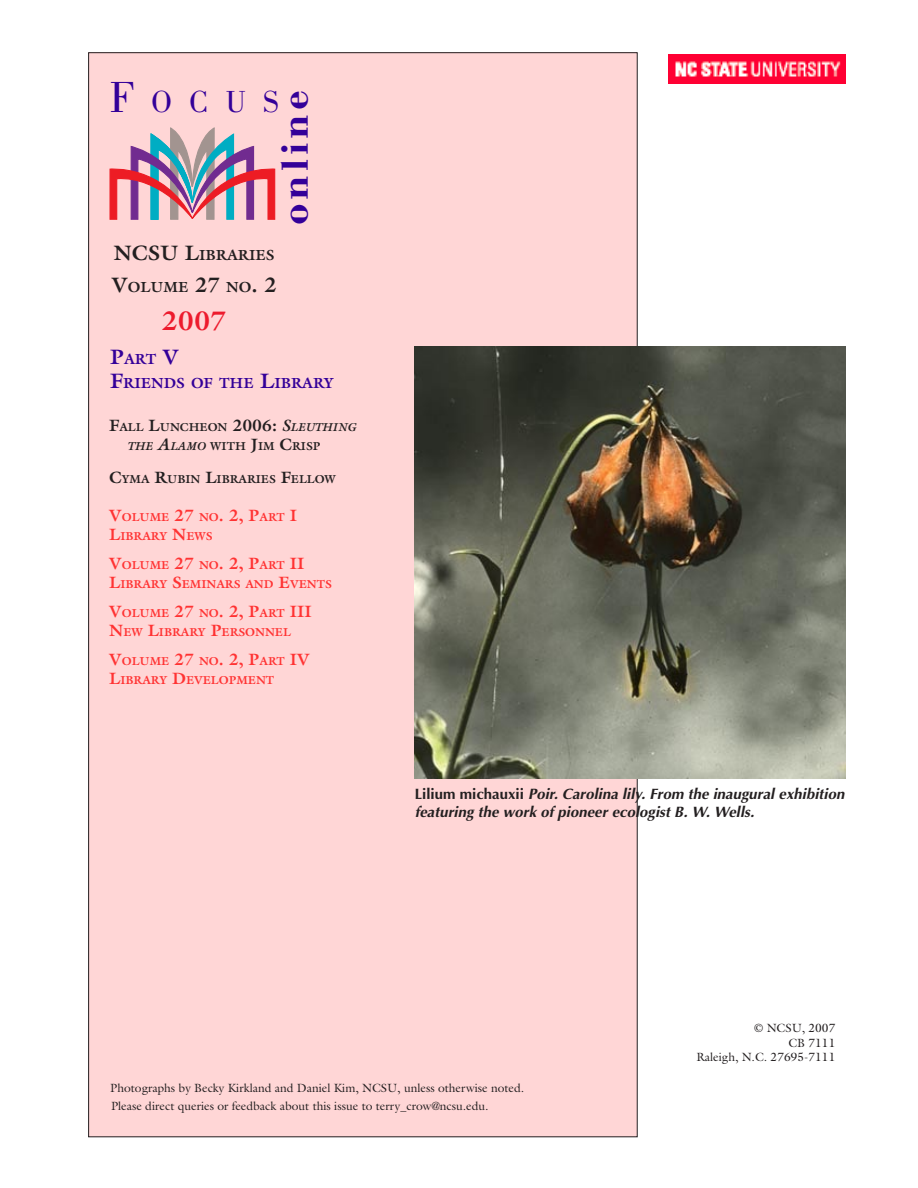
<style>
.page{position:relative;width:918px;height:1188px;background:#fff}
.page>*{position:absolute;margin:0;border:0;box-sizing:border-box;transform-origin:0 0}
.t1{font:600 39px "Euro Bod T";letter-spacing:.1em;color:#309}
.t2{font:31.5px "Bodoni";color:#309}
.t3{font:700 27px "Galliard";color:#ed1b2d}
.t4{font:700 21px "Galliard";color:#231f20}
.t5{font:700 16.5px "Galliard";color:#f33}
.t6{font:italic 700 15px/18px "Optima";color:#231f20}
.t7{font:700 14.7px/24px "Galliard";color:#309}
.t8{font:700 14.7px/31.5px "Galliard";color:#231f20;text-align:right}
.t9{font:12px/14.4px "Galliard";color:#231f20;text-align:right}
.t10{font:700 11.55px/19.5px "Galliard";color:#f33}
.t11{font:700 11.55px/19.5px "Galliard";color:#231f20}
.s1{font-size:45px}
.s2{font-size:21px}
.s3{font-size:16.5px}
.s4{font-style:italic;font-size:16.5px}
.s5{font-style:italic}
.s6{font-size:11.55px}
.s7{font-style:normal}
</style>
<div class="page">
<div style="left:89px;top:53px;width:548px;height:1084px;background:#ffd6d6"></div>
<img style="left:415px;top:346px;width:431px;height:432px">
<img style="left:669px;top:54px;width:177px;height:30px">
<svg style="left:110px;top:127px;width:165px;height:93px"></svg>
<h2 class="t2" style="left:109px;top:84px;width:171px"><span class="s1">F</span>OCUS</h2>
<h1 class="t1" style="left:272px;top:225px;width:136px;rotate:-90deg">online</h1>
<h3 class="t4" style="left:114px;top:239px;width:17px">NCSU</h3>
<p class="t8" style="left:112px;top:239px;width:166px"><span class="s2">L</span>IBRARIES<br><span class="s2">V</span>OLUME <span class="s2">27</span> NO<span class="s2">. 2</span></p>
<h3 class="t3" style="left:162px;top:303px;width:66px">2007</h3>
<p class="t7" style="left:110px;top:346px;width:225px"><span class="s2">P</span>ART <span class="s2">V<br>F</span>RIENDS OF THE <span class="s2">L</span>IBRARY</p>
<p class="t11" style="left:127px;top:417px;width:231px;text-indent:-18px"><span class="s3">F</span>ALL <span class="s3">L</span>UNCHEON <span class="s3">2006:</span> <span class="s4">S</span><span class="s5">LEUTHING<br>THE</span> <span class="s4">A</span><span class="s5">LAMO</span> WITH <span class="s3">J</span>IM <span class="s3">C</span>RISP</p>
<p class="t11" style="left:109px;top:469px;width:228px"><span class="s3">C</span>YMA <span class="s3">R</span>UBIN <span class="s3">L</span>IBRARIES <span class="s3">F</span>ELLOW</p>
<p class="t10" style="left:109px;top:507px;width:189px"><span class="s3">V</span>OLUME <span class="s3">27</span> NO<span class="s3">. 2, P</span>ART <span class="s3">I<br>L</span>IBRARY <span class="s3">N</span>EWS</p>
<p class="t10" style="left:109px;top:555px;width:224px"><span class="s3">V</span>OLUME <span class="s3">27</span> NO<span class="s3">. 2, P</span>ART <span class="s3">II<br>L</span>IBRARY <span class="s3">S</span>EMINARS AND <span class="s3">E</span>VENTS</p>
<h3 class="t5" style="left:109px;top:600px;width:189px">V<span class="s6">OLUME</span> 27 <span class="s6">NO</span>. 2, P<span class="s6">ART</span> III</h3>
<p class="t10" style="left:109px;top:622px;width:183px"><span class="s3">N</span>EW <span class="s3">L</span>IBRARY <span class="s3">P</span>ERSONNEL</p>
<p class="t10" style="left:109px;top:651px;width:202px"><span class="s3">V</span>OLUME <span class="s3">27</span> NO<span class="s3">. 2, P</span>ART <span class="s3">IV<br>L</span>IBRARY <span class="s3">D</span>EVELOPMENT</p>
<p class="t6" style="left:415px;top:785px;width:431px"><span class="s7">Lilium michauxii</span> Poir. Carolina lily. From the inaugural exhibition featuring the work of pioneer ecologist B. W. Wells.</p>
<p class="t9" style="left:696px;top:1021px;width:140px">© NCSU, 2007<br>CB 7111<br>Raleigh, N.C. 27695-7111</p>
<p class="t9" style="left:110px;top:1081px;width:415px">Photographs by Becky Kirkland and Daniel Kim, NCSU, unless otherwise noted.</p>
<p class="t9" style="left:111px;top:1099px;width:379px">Please direct queries or feedback about this issue to terry_crow@ncsu.edu.</p>
</div>
